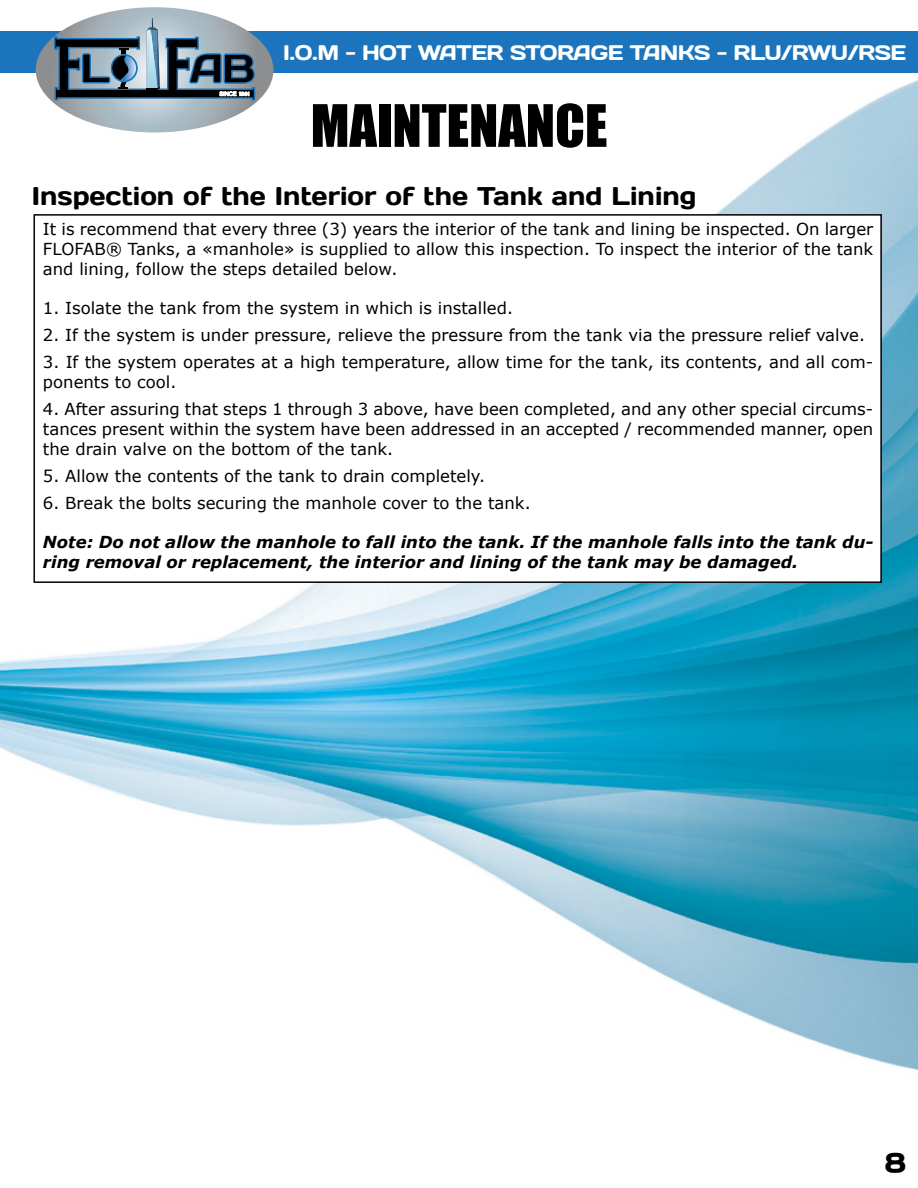
<style>
.page{position:relative;width:918px;height:1188px;background:#fff}
.page>*{position:absolute;margin:0;border:0;box-sizing:border-box;transform-origin:0 0}
.t1{font:54px "Impact";color:#000}
.t2{font:25.5px "Days";color:#000}
.t3{font:21px "Days";letter-spacing:-.02em;color:#fff}
.t4{font:16.5px/19.8px "Verdana";color:#000;text-align:justify}
.t5{font:italic 700 16.5px/19.8px "Verdana";color:#000}
</style>
<div class="page">
<img style="left:0;top:72px;width:918px;height:998px">
<div style="left:2px;top:31px;width:916px;height:41px;background:#1c75bc"></div>
<hr style="left:0;top:31px;width:2px;height:41px;background:#1c75bc">
<svg style="left:36px;top:7px;width:237px;height:126px"></svg>
<div style="left:34px;top:215px;width:847px;height:367px;background:#fff"></div>
<div style="left:33px;top:214px;width:849px;height:369px;border:2px solid #000"></div>
<p class="t3" style="left:283px;top:39px;width:625px">I.O.M - HOT WATER STORAGE TANKS - RLU/RWU/RSE</p>
<h1 class="t1" style="left:311px;top:84px;width:298px">MAINTENANCE</h1>
<h2 class="t2" style="left:32px;top:180px;width:666px">Inspection of the Interior of the Tank and Lining</h2>
<p class="t4" style="left:43px;top:219px;width:832px">It is recommend that every three (3) years the interior of the tank and lining be inspected. On larger FLOFAB® Tanks, a «manhole» is supplied to allow this inspection. To inspect the interior of the tank and lining, follow the steps detailed below.</p>
<p class="t4" style="left:43px;top:298px;width:472px">1. Isolate the tank from the system in which is installed.</p>
<p class="t4" style="left:43px;top:325px;width:824px">2. If the system is under pressure, relieve the pressure from the tank via the pressure relief valve.</p>
<p class="t4" style="left:43px;top:352px;width:832px">3. If the system operates at a high temperature, allow time for the tank, its contents, and all com&shy;ponents to cool.</p>
<p class="t4" style="left:43px;top:399px;width:832px">4. After assuring that steps 1 through 3 above, have been completed, and any other special circums&shy;tances present within the system have been addressed in an accepted / recommended manner, open the drain valve on the bottom of the tank.</p>
<p class="t4" style="left:43px;top:466px;width:444px">5. Allow the contents of the tank to drain completely.</p>
<p class="t4" style="left:43px;top:493px;width:489px">6. Break the bolts securing the manhole cover to the tank.</p>
<p class="t5" style="left:43px;top:532px;width:832px">Note: Do not allow the manhole to fall into the tank. If the manhole falls into the tank du&shy;ring removal or replacement, the interior and lining of the tank may be damaged.</p>
</div>
